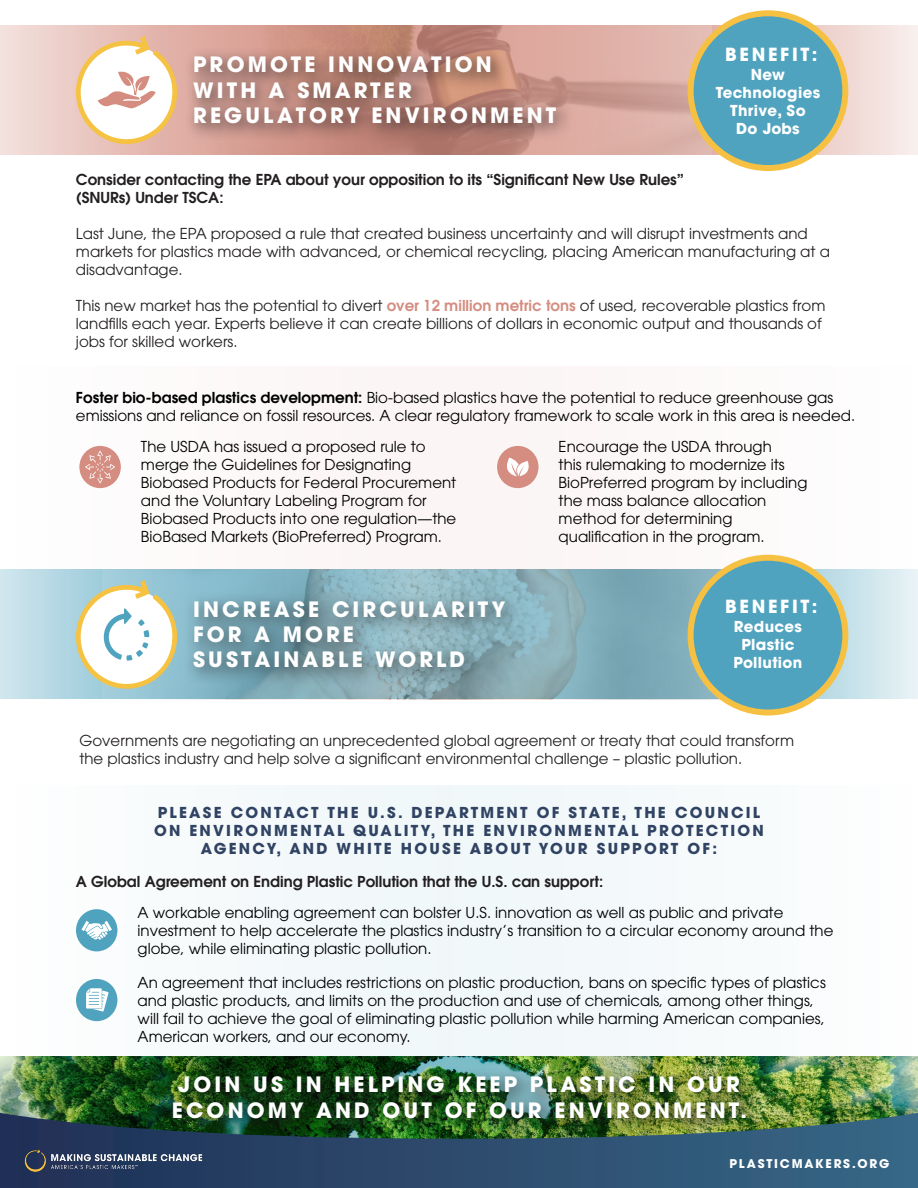
<style>
.page{position:relative;width:918px;height:1188px;background:#fff}
.page>*{position:absolute;margin:0;border:0;box-sizing:border-box;transform-origin:0 0}
.t1{font:700 21px/25.2px "ITC Avant Garde Pro";letter-spacing:.15em;color:#fff}
.t2{font:700 18px "ITC Avant Garde Pro";letter-spacing:.15em;color:#fff}
.t3{font:15px/18px "ITC Avant Garde Pro";color:#000}
.t4{font:15px/18px "ITC Avant Garde Pro";color:#231f20}
.t5{font:600 15px/18px "ITC Avant Garde Pro";color:#231f20}
.t6{font:700 15px/18px "ITC Avant Garde Pro";letter-spacing:.15em;color:#304363;text-align:center}
.t7{font:700 15px/18px "ITC Avant Garde Pro";letter-spacing:.02em;color:#fff;text-align:center}
.t8{font:700 12px "ITC Avant Garde Pro";letter-spacing:.15em;color:#fff}
.s1{font-weight:600;color:#d48d80}
.s2{font-weight:600}
</style>
<div class="page">
<img style="left:0;top:1057px;width:918px;height:56px">
<div style="left:163px;top:1067px;width:602px;height:70px;background:#231f20;opacity:.9"></div>
<svg style="left:0;top:25px;width:918px;height:130px;background:#f0d9d3"></svg>
<img style="left:176px;top:25px;width:536px;height:130px">
<svg style="left:0;top:570px;width:918px;height:129px;background:#cae1e8"></svg>
<img style="left:103px;top:570px;width:623px;height:129px">
<img style="left:0;top:1113px;width:918px;height:75px">
<div style="left:0;top:366px;width:918px;height:204px;background:#fcf9f8"></div>
<div style="left:0;top:786px;width:918px;height:271px;background:#f6fafb"></div>
<svg style="left:71px;top:580px;width:106px;height:113px"></svg>
<div style="left:79px;top:446px;width:42px;height:42px;background:#d48d80;border-radius:50%"></div>
<svg style="left:85px;top:451px;width:30px;height:32px"></svg>
<svg style="left:71px;top:36px;width:106px;height:112px"></svg>
<div style="left:184px;top:47px;width:391px;height:95px;background:#231f20;opacity:.85"></div>
<div style="left:184px;top:591px;width:340px;height:96px;background:#231f20;opacity:.75"></div>
<div style="left:691px;top:13px;width:154px;height:155px;background:#50a3be;border-radius:50%"></div>
<div style="left:688px;top:10px;width:160px;height:161px;border:6px solid #f6c142;border-radius:50%"></div>
<div style="left:691px;top:558px;width:154px;height:154px;background:#50a3be;border-radius:50%"></div>
<div style="left:688px;top:555px;width:160px;height:161px;border:6px solid #f6c142;border-radius:50%"></div>
<div style="left:76px;top:909px;width:41px;height:42px;background:#50a3be;border-radius:50%"></div>
<svg style="left:82px;top:921px;width:30px;height:19px"></svg>
<div style="left:76px;top:979px;width:41px;height:42px;background:#50a3be;border-radius:50%"></div>
<img style="left:20px;top:1144px;width:187px;height:33px">
<div style="left:497px;top:446px;width:42px;height:42px;background:#d48d80;border-radius:50%"></div>
<svg style="left:507px;top:458px;width:22px;height:18px"></svg>
<svg style="left:86px;top:988px;width:23px;height:24px"></svg>
<p class="t1" style="left:193px;top:52px;width:365px">PROMOTE INNOVATION<br>WITH A SMARTER<br>REGULATORY ENVIRONMENT</p>
<p class="t2" style="left:725px;top:42px;width:94px">BENEFIT:</p>
<p class="t7" style="left:716px;top:65px;width:106px">New<br>Technologies<br>Thrive, So<br>Do Jobs</p>
<p class="t5" style="left:76px;top:170px;width:610px">Consider contacting the EPA about your opposition to its “Significant New Use Rules” (SNURs) Under TSCA:</p>
<p class="t4" style="left:76px;top:224px;width:755px">Last June, the EPA proposed a rule that created business uncertainty and will disrupt investments and markets for plastics made with advanced, or chemical recycling, placing American manufacturing at a disadvantage.</p>
<p class="t4" style="left:76px;top:296px;width:751px">This new market has the potential to divert <span class="s1">over 12 million metric tons</span> of used, recoverable plastics from landfills each year. Experts believe it can create billions of dollars in economic output and thousands of jobs for skilled workers.</p>
<p class="t3" style="left:76px;top:388px;width:781px"><span class="s2">Foster bio-based plastics development:</span> Bio-based plastics have the potential to reduce greenhouse gas emissions and reliance on fossil resources. A clear regulatory framework to scale work in this area is needed.</p>
<p class="t3" style="left:141px;top:437px;width:317px">The USDA has issued a proposed rule to merge the Guidelines for Designating Biobased Products for Federal Procurement and the Voluntary Labeling Program for Biobased Products into one regulation—the BioBased Markets (BioPreferred) Program.</p>
<p class="t3" style="left:559px;top:437px;width:250px">Encourage the USDA through<br>this rulemaking to modernize its<br>BioPreferred program by including the mass balance allocation method for determining qualification in the program.</p>
<p class="t1" style="left:193px;top:596px;width:314px">INCREASE CIRCULARITY<br>FOR A MORE<br>SUSTAINABLE WORLD</p>
<p class="t2" style="left:725px;top:594px;width:94px">BENEFIT:</p>
<p class="t7" style="left:734px;top:617px;width:70px">Reduces<br>Plastic<br>Pollution</p>
<p class="t4" style="left:79px;top:731px;width:716px">Governments are negotiating an unprecedented global agreement or treaty that could transform the plastics industry and help solve a significant environmental challenge – plastic pollution.</p>
<p class="t6" style="left:154px;top:803px;width:611px">PLEASE CONTACT THE U.S. DEPARTMENT OF STATE, THE COUNCIL<br>ON ENVIRONMENTAL QUALITY, THE ENVIRONMENTAL PROTECTION<br>AGENCY, AND WHITE HOUSE ABOUT YOUR SUPPORT OF:</p>
<p class="t5" style="left:76px;top:873px;width:529px">A Global Agreement on Ending Plastic Pollution that the U.S. can support:</p>
<p class="t3" style="left:138px;top:903px;width:697px">A workable enabling agreement can bolster U.S. innovation as well as public and private investment to help accelerate the plastics industry’s transition to a circular economy around the globe, while eliminating plastic pollution.</p>
<p class="t3" style="left:138px;top:973px;width:690px">An agreement that includes restrictions on plastic production, bans on specific types of plastics and plastic products, and limits on the production and use of chemicals, among other things, will fail to achieve the goal of eliminating plastic pollution while harming American companies, American workers, and our economy.</p>
<p class="t1" style="left:172px;top:1072px;width:577px;text-align:center">JOIN US IN HELPING KEEP PLASTIC IN OUR<br>ECONOMY AND OUT OF OUR ENVIRONMENT.</p>
<p class="t8" style="left:730px;top:1156px;width:161px">PLASTICMAKERS.ORG</p>
</div>
